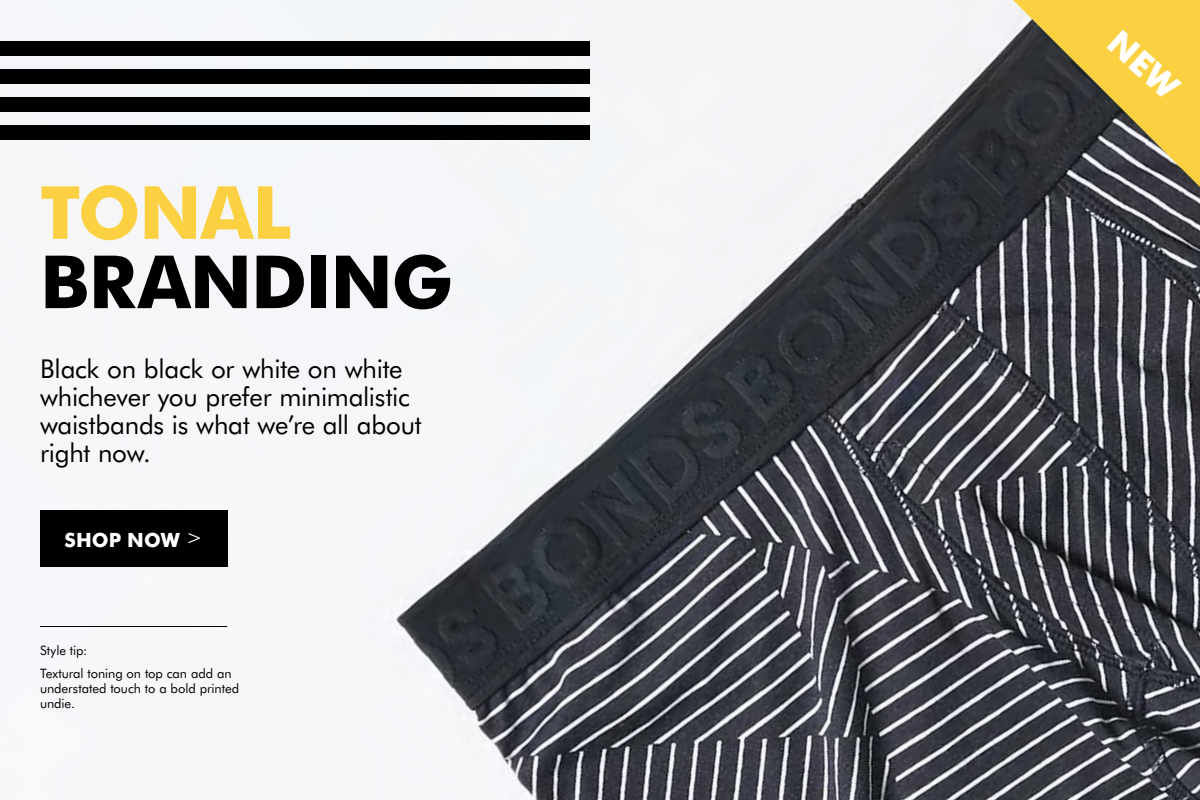
<style>
.page{position:relative;width:1200px;height:800px;background:#fff}
.page>*{position:absolute;margin:0;border:0;box-sizing:border-box;transform-origin:0 0}
.t1{font:700 73.4px "Futura BT";letter-spacing:-.015em;color:#000}
.t2{font:700 73.4px "Futura BT";letter-spacing:-.02em;color:#fbd142}
.t3{font:26px/28px "Futura BT";letter-spacing:-.01em;color:#000}
.t4{font:700 19.7px "Futura BT";color:#fff}
.t5{font:13px/23px "Futura BT";letter-spacing:-.005em;color:#000}
.s1{font-weight:400}
</style>
<div class="page">
<img style="left:0;top:0;width:1200px;height:800px">
<div style="left:40px;top:511px;width:187px;height:56px;background:#000"></div>
<hr style="left:40px;top:626px;width:187px;height:1px;background:#000">
<div style="left:0;top:126px;width:590px;height:14px;background:#000"></div>
<div style="left:0;top:98px;width:590px;height:14px;background:#000"></div>
<div style="left:0;top:69px;width:590px;height:14px;background:#000"></div>
<div style="left:0;top:41px;width:590px;height:14px;background:#000"></div>
<svg style="left:1013px;top:0;width:187px;height:187px;background:#9d8945"></svg>
<h1 class="t2" style="left:40px;top:168px;width:253px">TONAL</h1>
<h1 class="t1" style="left:40px;top:237px;width:415px">BRANDING</h1>
<p class="t3" style="left:40px;top:354px;width:383px">Black on black or white on white whichever you prefer minimalistic waistbands is what we’re all about right now.</p>
<p class="t4" style="left:65px;top:528px;width:139px">SHOP NOW <span class="s1">&gt;</span></p>
<p class="t5" style="left:40px;top:639px;width:193px">Style tip:<br>Textural toning on top can add an</p>
<p class="t5" style="left:40px;top:681px;width:201px;line-height:15px">understated touch to a bold printed undie.</p>
</div>
